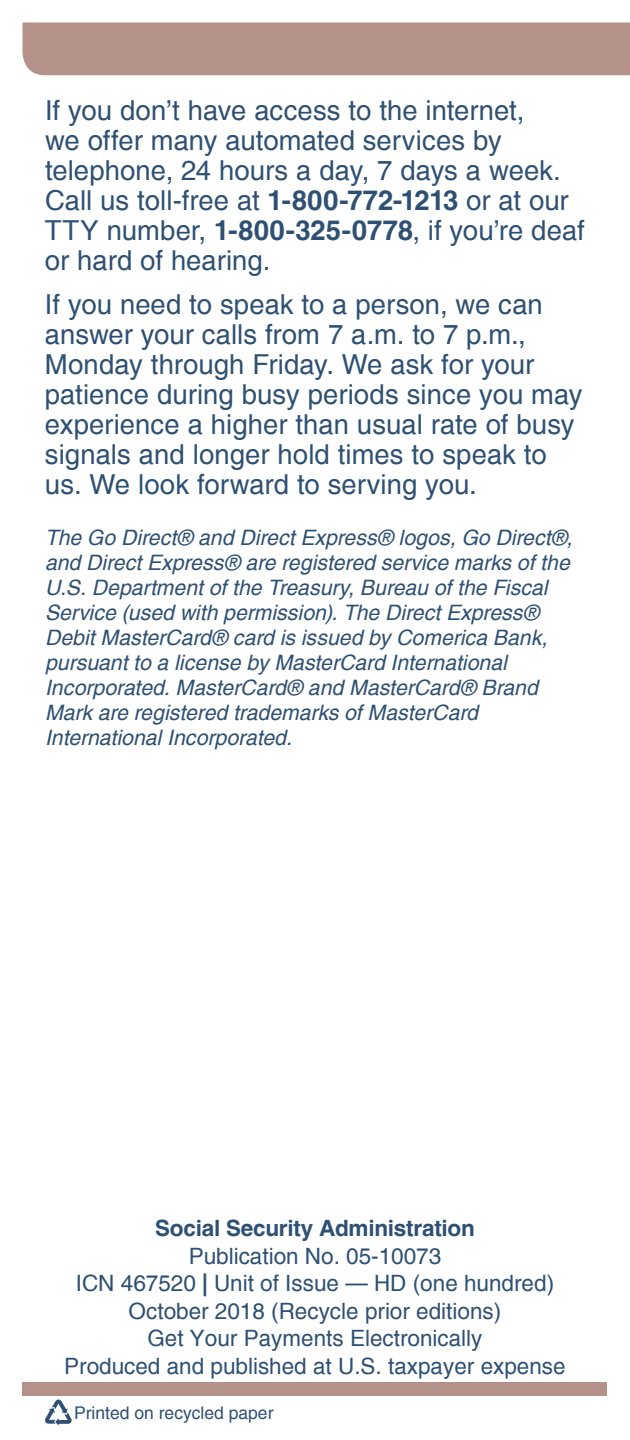
<style>
.page{position:relative;width:630px;height:1440px;background:#fff}
.page>*{position:absolute;margin:0;border:0;box-sizing:border-box;transform-origin:0 0}
.t1{font:27.5px/30px "Helvetica";color:#2e5072}
.t2{font:22.5px "Helvetica";color:#2e5072}
.t3{font:700 22.5px "Helvetica";letter-spacing:-.01em;color:#2e5072}
.t4{font:italic 21.25px/25px "Helvetica";color:#2e5072}
.t5{font:17.5px "Helvetica";color:#2e5072}
.s1{font-weight:700}
</style>
<div class="page">
<div style="left:22px;top:22px;width:608px;height:53px;background:#b49189"></div>
<div style="left:22px;top:1382px;width:586px;height:14px;background:#b49189"></div>
<svg style="left:45px;top:1399px;width:27px;height:27px"></svg>
<p class="t1" style="left:45px;top:96px;width:541px">If you don’t have access to the internet,<br>we offer many automated services by telephone, 24 hours a day, 7 days a week.<br>Call us toll-free at <span class="s1">1-800-772-1213</span> or at our TTY number, <span class="s1">1-800-325-0778</span>, if you’re deaf or hard of hearing.</p>
<p class="t1" style="left:45px;top:291px;width:539px">If you need to speak to a person, we can answer your calls from 7 a.m. to 7 p.m., Monday through Friday. We ask for your patience during busy periods since you may experience a higher than usual rate of busy signals and longer hold times to speak to us. We look forward to serving you.</p>
<p class="t4" style="left:45px;top:526px;width:529px">The Go Direct® and Direct Express® logos, Go Direct®, and Direct Express® are registered service marks of the U.S. Department of the Treasury, Bureau of the Fiscal Service (used with permission). The Direct Express® Debit MasterCard® card is issued by Comerica Bank, pursuant to a license by MasterCard International Incorporated. MasterCard® and MasterCard® Brand Mark are registered trademarks of MasterCard International Incorporated.</p>
<p class="t3" style="left:155px;top:1215px;width:321px">Social Security Administration</p>
<p class="t2" style="left:189px;top:1243px;width:254px">Publication No. 05-10073</p>
<p class="t2" style="left:76px;top:1270px;width:480px">ICN 467520 <span class="s1">|</span> Unit of Issue — HD (one hundred)</p>
<p class="t2" style="left:129px;top:1298px;width:374px">October 2018 (Recycle prior editions)</p>
<p class="t2" style="left:147px;top:1325px;width:337px">Get Your Payments Electronically</p>
<p class="t2" style="left:64px;top:1353px;width:503px">Produced and published at U.S. taxpayer expense</p>
<p class="t5" style="left:74px;top:1403px;width:201px">Printed on recycled paper</p>
</div>
